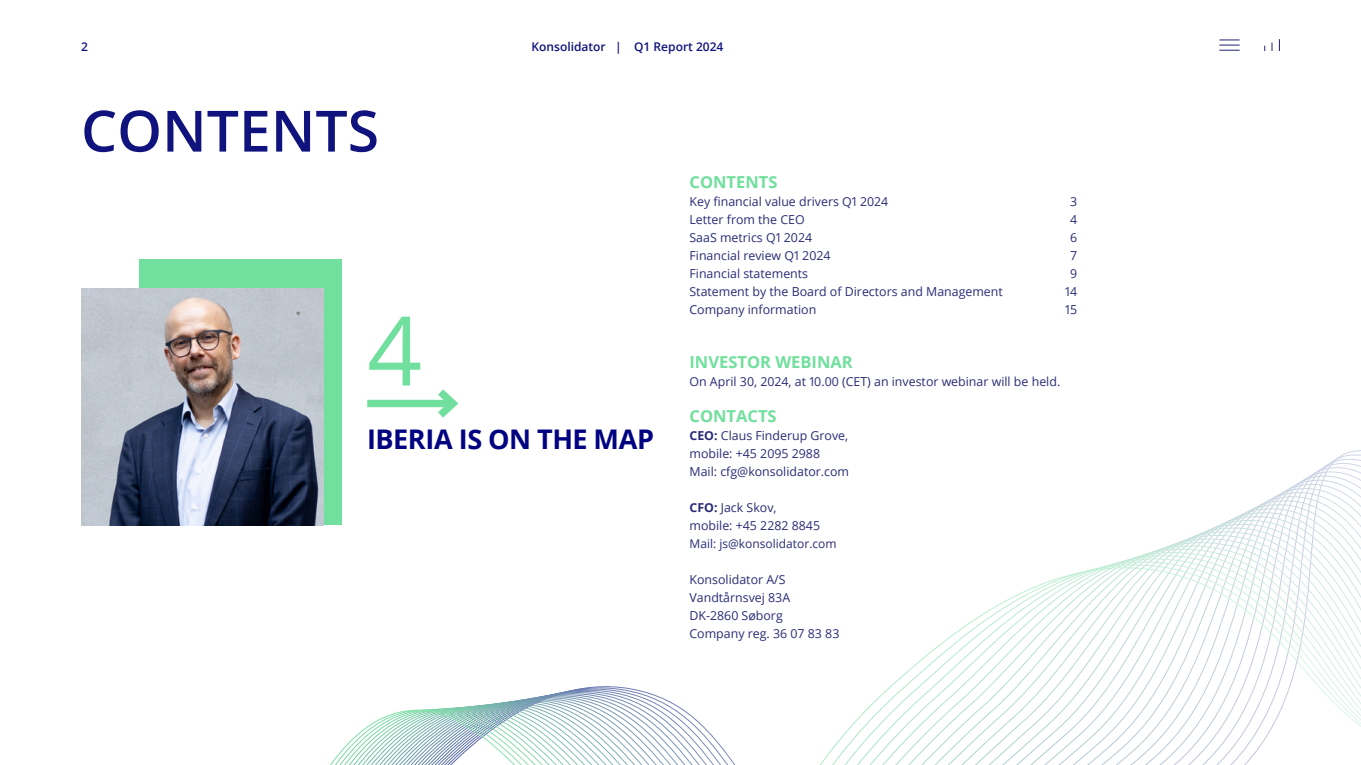
<style>
.page{position:relative;width:1361px;height:765px;background:#fff}
.page>*{position:absolute;margin:0;border:0;box-sizing:border-box;transform-origin:0 0}
.t1{font:96px "Open Sans";color:#71df9d}
.t2{font:600 57px "Open Sans";color:#10137e}
.t3{font:700 27px "Open Sans";letter-spacing:-.02em;color:#020381}
.t4{font:700 16.5px "Open Sans";color:#71df9d}
.t5{font:12.3px/18px "Open Sans";color:#2a2c76}
.t6{font:600 12px "Open Sans";color:#10137e}
.t7{font:12px "Open Sans";color:#2a2c76}
.s1{font-weight:700}
</style>
<div class="page">
<svg style="left:1219px;top:39px;width:20px;height:12px"></svg>
<svg style="left:1278px;top:39px;width:1px;height:12px"></svg>
<svg style="left:330px;top:534px;width:1030px;height:231px"></svg>
<div style="left:139px;top:260px;width:202px;height:265px;background:#71df9d"></div>
<img style="left:81px;top:289px;width:242px;height:236px">
<div style="left:367px;top:400px;width:86px;height:7px;background:#71df9d"></div>
<svg style="left:430px;top:389px;width:29px;height:29px"></svg>
<p class="t6" style="left:81px;top:38px;width:8px">2</p>
<p class="t6" style="left:531px;top:38px;width:193px">Konsolidator | Q1 Report 2024</p>
<h2 class="t2" style="left:81px;top:92px;width:299px">CONTENTS</h2>
<h1 class="t1" style="left:367px;top:285px;width:56px">4</h1>
<h3 class="t3" style="left:367px;top:420px;width:288px">IBERIA IS ON THE MAP</h3>
<h3 class="t4" style="left:689px;top:170px;width:89px">CONTENTS</h3>
<p class="t5" style="left:689px;top:192px;width:200px">Key financial value drivers Q1 2024</p>
<p class="t5" style="left:1070px;top:192px;width:9px">3</p>
<p class="t5" style="left:689px;top:210px;width:117px">Letter from the CEO</p>
<p class="t5" style="left:1070px;top:210px;width:9px">4</p>
<p class="t5" style="left:689px;top:228px;width:124px">SaaS metrics Q1 2024</p>
<p class="t5" style="left:1070px;top:228px;width:9px">6</p>
<p class="t5" style="left:689px;top:246px;width:143px">Financial review Q1 2024</p>
<p class="t5" style="left:1070px;top:246px;width:9px">7</p>
<p class="t5" style="left:689px;top:264px;width:120px">Financial statements</p>
<p class="t5" style="left:1070px;top:264px;width:9px">9</p>
<p class="t5" style="left:689px;top:282px;width:315px">Statement by the Board of Directors and Management</p>
<p class="t5" style="left:1065px;top:282px;width:13px">14</p>
<p class="t5" style="left:689px;top:300px;width:128px">Company information</p>
<p class="t5" style="left:1065px;top:300px;width:13px">15</p>
<h3 class="t4" style="left:689px;top:350px;width:165px">INVESTOR WEBINAR</h3>
<p class="t5" style="left:689px;top:372px;width:372px">On April 30, 2024, at 10.00 (CET) an investor webinar will be held.</p>
<h3 class="t4" style="left:689px;top:404px;width:89px">CONTACTS</h3>
<p class="t5" style="left:689px;top:426px;width:161px"><span class="s1">CEO:</span> Claus Finderup Grove, mobile: +45 2095 2988<br>Mail: cfg@konsolidator.com</p>
<p class="t5" style="left:689px;top:498px;width:132px"><span class="s1">CFO:</span> Jack Skov, mobile: +45 2282 8845</p>
<p class="t7" style="left:689px;top:535px;width:149px">Mail: js@konsolidator.com</p>
<p class="t5" style="left:689px;top:570px;width:151px">Konsolidator A/S<br>Vandtårnsvej 83A<br>DK-2860 Søborg<br>Company reg. 36 07 83 83</p>
</div>
